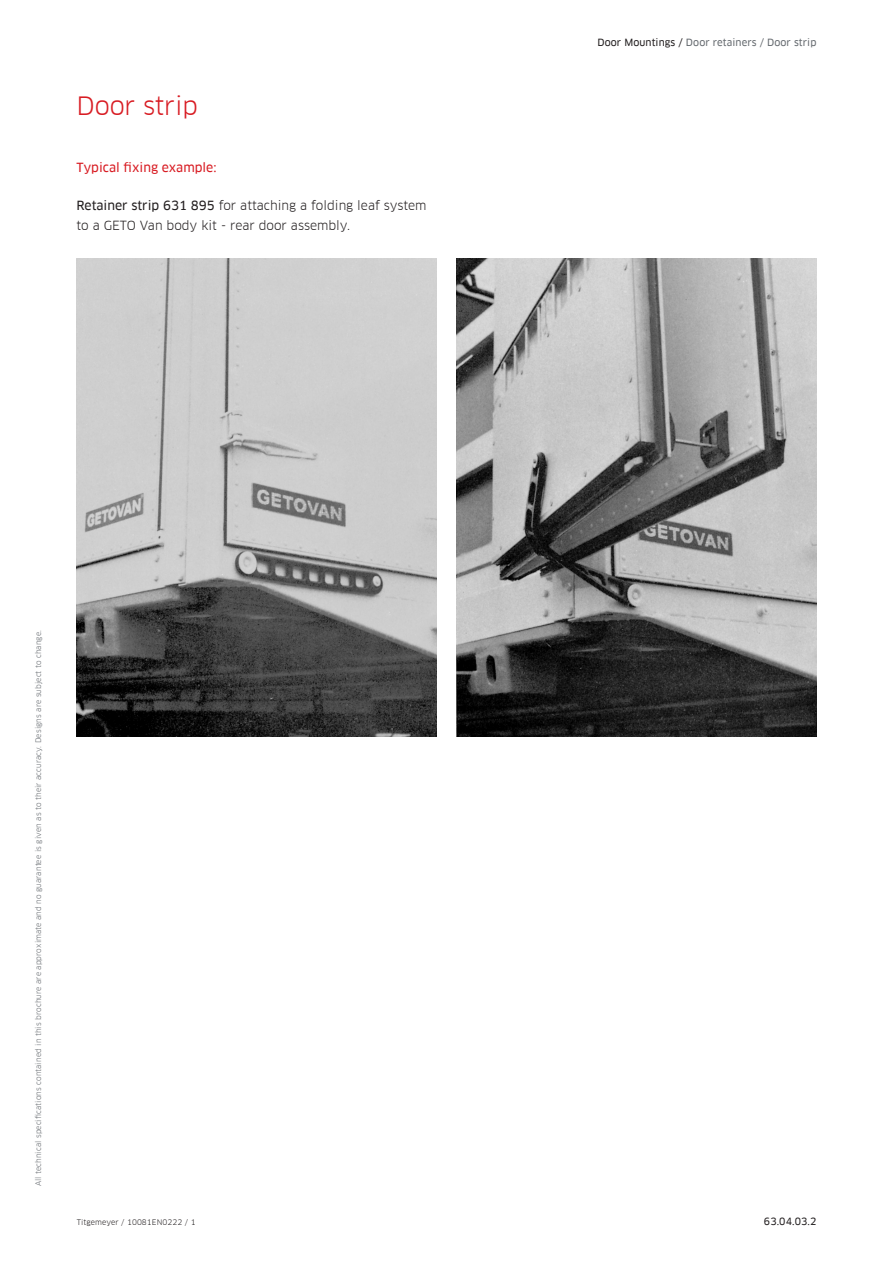
<style>
.page{position:relative;width:893px;height:1263px;background:#fff}
.page>*{position:absolute;margin:0;border:0;box-sizing:border-box;transform-origin:0 0}
.t1{font:24.75px "Clan Offc Pro";letter-spacing:-.005em;color:#d81c23}
.t2{font:12.3px/19.2px "Clan Offc Pro";color:#231f20}
.t3{font:12.3px "Clan Offc Pro News";color:#d81c23}
.t4{font:9.75px "Clan Offc Pro News";letter-spacing:.01em;color:#666b70}
.t5{font:9.75px "Clan Offc Pro News";color:#231f20}
.t6{font:7.5px "Clan Offc Pro";letter-spacing:.01em;color:#666b70}
.t7{font:7.5px "Clan Offc Pro";letter-spacing:.01em;color:#231f20}
.s1{font-family:"Clan Offc Pro News"}
.s2{color:#231f20}
</style>
<div class="page">
<img style="left:77px;top:258px;width:360px;height:479px">
<img style="left:456px;top:258px;width:360px;height:479px">
<h1 class="t1" style="left:77px;top:91px;width:123px">Door strip</h1>
<h2 class="t3" style="left:77px;top:160px;width:141px">Typical fixing example:</h2>
<h2 class="t2" style="left:77px;top:196px;width:352px"><span class="s1">Retainer strip 631 895</span> for attaching a folding leaf system to a GETO Van body kit - rear door assembly.</h2>
<p class="t6" style="left:34px;top:1186px;width:558px;rotate:-90deg">All technical specifications contained in this brochure are approximate and no guarantee is given as to their accuracy. Designs are subject to change.</p>
<p class="t7" style="left:77px;top:1217px;width:120px">Titgemeyer / 10081EN0222 / 1</p>
<h3 class="t4" style="left:597px;top:37px;width:220px"><span class="s2">Door Mountings /</span> Door retainers / Door strip</h3>
<h3 class="t5" style="left:764px;top:1215px;width:54px">63.04.03.2</h3>
</div>
